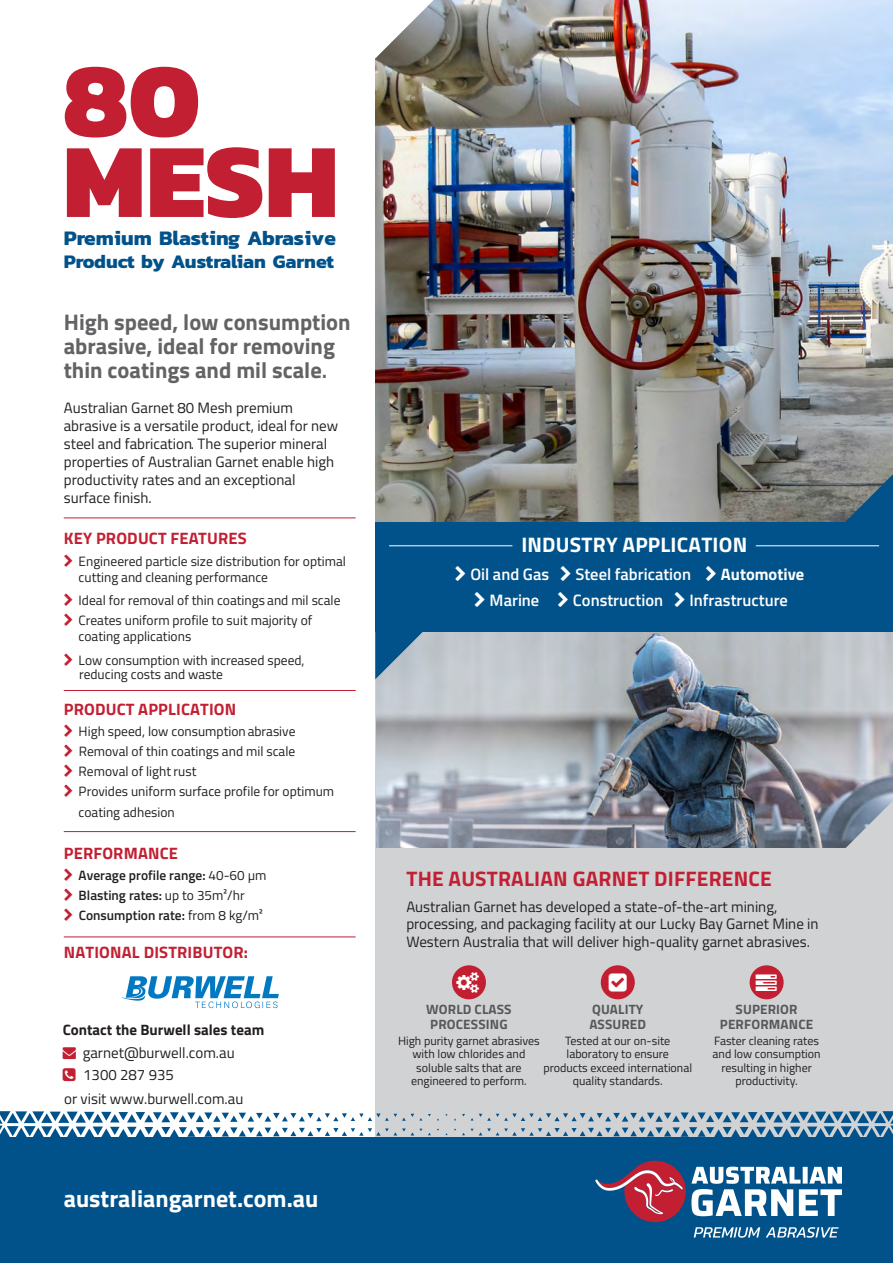
<style>
.page{position:relative;width:893px;height:1263px;background:#fff}
.page>*{position:absolute;margin:0;border:0;box-sizing:border-box;transform-origin:0 0}
.t1{font:800 106.5px/80.6px "Kanit";color:#c21f32}
.t2{font:700 24px "Titillium Web";color:#fff}
.t3{font:700 22.5px/24px "Titillium Web";color:#636366}
.t4{font:700 21px "Titillium Web";letter-spacing:.01em;color:#c21f32}
.t5{font:700 21px "Kanit";color:#01528b}
.t6{font:700 21px "Titillium Web";letter-spacing:.01em;color:#fff}
.t7{font:700 19.5px "Kanit";color:#01528b}
.t8{font:700 16.5px "Titillium Web";letter-spacing:.01em;color:#c21f32}
.t9{font:600 16.5px "Titillium Web";color:#fff}
.t10{font:700 16.5px "Titillium Web";color:#fff}
.t11{font:15px/18px "Titillium Web";color:#231f20}
.t12{font:700 15px "Titillium Web";color:#231f20}
.t13{font:13.5px/20.4px "Titillium Web";color:#231f20}
.t14{font:600 13.5px/20.1px "Titillium Web";color:#231f20}
.t15{font:700 13.5px/15px "Titillium Web";letter-spacing:.01em;color:#57585a}
.t16{font:12px/13.5px "Titillium Web";color:#231f20;text-align:center}
.s1{font-weight:600}
.s2{font-weight:400}
.s3{font-style:inherit}
.s4{color:#c21f32}
</style>
<div class="page">
<div style="left:375px;top:0;width:518px;height:1180px;background:#d1d2d4"></div>
<img style="left:376px;top:631px;width:516px;height:216px">
<img style="left:376px;top:0;width:517px;height:522px">
<hr style="left:64px;top:517px;width:292px;height:1px;background:#c21f32">
<hr style="left:64px;top:690px;width:292px;height:1px;background:#c21f32">
<hr style="left:64px;top:831px;width:292px;height:1px;background:#c21f32">
<hr style="left:64px;top:936px;width:292px;height:1px;background:#c21f32">
<div style="left:375px;top:522px;width:518px;height:109px;background:#01528b"></div>
<hr style="left:389px;top:545px;width:123px;height:1px;background:#fff">
<hr style="left:756px;top:545px;width:123px;height:1px;background:#fff">
<svg style="left:375px;top:631px;width:48px;height:48px;background:#5d8aaa"></svg>
<svg style="left:845px;top:474px;width:48px;height:48px;background:#426a84"></svg>
<svg style="left:845px;top:801px;width:47px;height:47px"></svg>
<svg style="left:375px;top:0;width:59px;height:58px;background:#bfbfbe"></svg>
<div style="left:452px;top:965px;width:34px;height:34px;background:#c21f32;border-radius:50%"></div>
<div style="left:601px;top:965px;width:34px;height:34px;background:#c21f32;border-radius:50%"></div>
<div style="left:750px;top:965px;width:34px;height:34px;background:#c21f32;border-radius:50%"></div>
<div style="left:0;top:1137px;width:893px;height:126px;background:#01528b"></div>
<svg style="left:595px;top:1161px;width:247px;height:77px"></svg>
<svg style="left:0;top:1111px;width:893px;height:26px"></svg>
<img style="left:121px;top:976px;width:158px;height:33px">
<h1 class="t1" style="left:63px;top:57px;width:278px">80<br>MESH</h1>
<h3 class="t5" style="left:64px;top:222px;width:274px">Premium Blasting Abrasive</h3>
<h3 class="t7" style="left:64px;top:246px;width:271px">Product by Australian Garnet</h3>
<h3 class="t3" style="left:64px;top:309px;width:288px">High speed, low consumption abrasive, ideal for removing thin coatings and mil scale<span class="s1">.</span></h3>
<p class="t11" style="left:64px;top:398px;width:276px">Australian Garnet 80 Mesh premium abrasive is a versatile product, ideal for new steel and fabrication. The superior mineral properties of Australian Garnet enable high productivity rates and an exceptional surface finish.</p>
<p class="t8" style="left:64px;top:525px;width:184px">KEY PRODUCT FEATURES</p>
<p class="t13" style="left:79px;top:553px;width:269px;line-height:15.8px">Engineered particle size distribution for optimal cutting and cleaning performance</p>
<p class="t13" style="left:79px;top:590px;width:263px">Ideal for removal of thin coatings and mil scale<br>Creates uniform profile to suit majority of</p>
<p class="t13" style="left:79px;top:624px;width:227px;line-height:23.7px">coating applications<br>Low consumption with increased speed,</p>
<p class="t8" style="left:64px;top:696px;width:174px">PRODUCT APPLICATION</p>
<p class="t13" style="left:79px;top:720px;width:257px">High speed, low consumption abrasive<br>Removal of thin coatings and mil scale<br>Removal of light rust<br>Provides uniform surface profile for optimum coating adhesion</p>
<p class="t8" style="left:64px;top:840px;width:116px">PERFORMANCE</p>
<p class="t14" style="left:79px;top:864px;width:189px">Average profile range: <span class="s2">40-60 µm<br></span>Blasting rates: <span class="s2">up to 35m²/hr<br></span>Consumption rate: <span class="s2">from 8 kg/m²</span></p>
<p class="t8" style="left:64px;top:940px;width:186px"><span class="s3">NATIONAL</span> DISTRIBUTOR:</p>
<p class="t13" style="left:79px;top:664px;width:146px">reducing costs and waste</p>
<p class="t12" style="left:63px;top:1019px;width:203px">Contact the Burwell sales team</p>
<p class="t11" style="left:83px;top:1041px;width:153px;line-height:22.5px;text-indent:-21px"><span class="s4">→</span> garnet@burwell.com.au<br><span class="s3">1300 287 935</span></p>
<p class="t11" style="left:64px;top:1089px;width:181px">or visit www.burwell.com.au</p>
<h2 class="t2" style="left:64px;top:1180px;width:256px">australiangarnet.com.au</h2>
<h3 class="t6" style="left:521px;top:528px;width:227px">INDUSTRY APPLICATION</h3>
<p class="t9" style="left:470px;top:562px;width:80px">Oil and Gas</p>
<p class="t9" style="left:575px;top:562px;width:117px">Steel fabrication</p>
<p class="t10" style="left:721px;top:561px;width:85px">Automotive</p>
<p class="t9" style="left:490px;top:587px;width:51px">Marine</p>
<p class="t9" style="left:573px;top:587px;width:92px">Construction</p>
<p class="t9" style="left:689px;top:587px;width:100px">Infrastructure</p>
<h3 class="t4" style="left:406px;top:863px;width:367px">THE AUSTRALIAN GARNET DIFFERENCE</h3>
<p class="t11" style="left:406px;top:897px;width:414px;line-height:17.2px">Australian Garnet has developed a state-of-the-art mining, processing, and packaging facility at our Lucky Bay Garnet Mine in<br>Western Australia that will deliver high-quality garnet abrasives.</p>
<p class="t15" style="left:426px;top:1001px;width:87px">WORLD CLASS<br>PROCESSING</p>
<p class="t16" style="left:398px;top:1033px;width:143px">High purity garnet abrasives with low chlorides and soluble salts that are engineered to perform.</p>
<p class="t15" style="left:589px;top:1001px;width:58px">QUALITY<br>ASSURED</p>
<p class="t16" style="left:543px;top:1033px;width:150px">Tested at our on-site laboratory to ensure products exceed international quality standards.</p>
<p class="t15" style="left:720px;top:1001px;width:95px;text-align:center">SUPERIOR<br>PERFORMANCE</p>
<p class="t16" style="left:713px;top:1033px;width:110px">Faster cleaning rates and low consumption resulting in higher productivity.</p>
</div>
